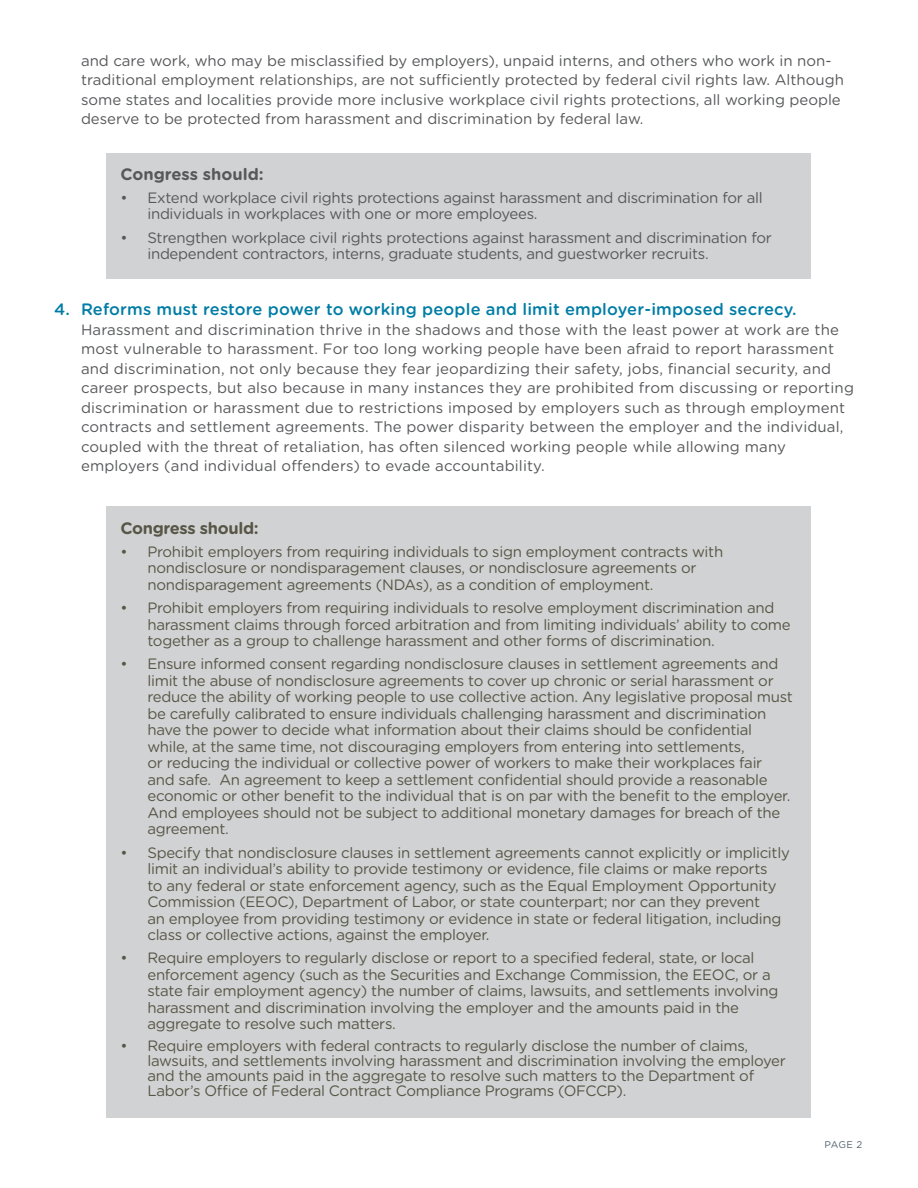
<style>
.page{position:relative;width:918px;height:1188px;background:#fff}
.page>*{position:absolute;margin:0;border:0;box-sizing:border-box;transform-origin:0 0}
.Bulleted_Body_Copy{font:500 16.5px "Gotham Rounded";letter-spacing:.01em;color:#007da5}
.Source{font:700 16.5px "Gotham Rounded";color:#57585a}
.Source-2{font:700 16.5px "Gotham Rounded";letter-spacing:-.02em;color:#585646}
.t1{font:15px/16.5px "Gotham Rounded";letter-spacing:-.02em;color:#585646}
.Bulleted_Body_Copy-2{font:15px/19.5px "Gotham Rounded";color:#57585a}
.Bulleted_Body_Copy-3{font:15px/16.5px "Gotham Rounded";letter-spacing:-.02em;color:#57585a}
.t2{font:9.75px "Gotham Rounded";color:#53656e}
</style>
<div class="page">
<div style="left:107px;top:153px;width:704px;height:126px;background:#d1d2d4"></div>
<div style="left:107px;top:507px;width:704px;height:611px;background:#d1d2d4"></div>
<p class="Bulleted_Body_Copy-2" style="left:81px;top:50px;width:764px">and care work, who may be misclassified by employers), unpaid interns, and others who work in non&shy;traditional employment relationships, are not sufficiently protected by federal civil rights law. Although some states and localities provide more inclusive workplace civil rights protections, all working people deserve to be protected from harassment and discrimination by federal law.</p>
<p class="Source" style="left:120px;top:162px;width:145px">Congress should:</p>
<p class="Bulleted_Body_Copy-3" style="left:147px;top:189px;width:617px;text-indent:-27px">• Extend workplace civil rights protections against harassment and discrimination for all individuals in workplaces with one or more employees.</p>
<p class="Bulleted_Body_Copy-3" style="left:147px;top:228px;width:626px;text-indent:-27px">• Strengthen workplace civil rights protections against harassment and discrimination for independent contractors, interns, graduate students, and guestworker recruits.</p>
<p class="Bulleted_Body_Copy" style="left:54px;top:298px;width:744px">4. Reforms must restore power to working people and limit employer-imposed secrecy.</p>
<p class="Bulleted_Body_Copy-2" style="left:81px;top:319px;width:774px">Harassment and discrimination thrive in the shadows and those with the least power at work are the most vulnerable to harassment. For too long working people have been afraid to report harassment and discrimination, not only because they fear jeopardizing their safety, jobs, financial security, and career prospects, but also because in many instances they are prohibited from discussing or reporting discrimination or harassment due to restrictions imposed by employers such as through employment contracts and settlement agreements. The power disparity between the employer and the individual, coupled with the threat of retaliation, has often silenced working people while allowing many employers (and individual offenders) to evade accountability.</p>
<p class="Source-2" style="left:120px;top:516px;width:140px">Congress should:</p>
<p class="t1" style="left:147px;top:543px;width:577px;text-indent:-27px">• Prohibit employers from requiring individuals to sign employment contracts with nondisclosure or nondisparagement clauses, or nondisclosure agreements or nondisparagement agreements (NDAs), as a condition of employment.</p>
<p class="t1" style="left:147px;top:599px;width:645px;text-indent:-27px">• Prohibit employers from requiring individuals to resolve employment discrimination and harassment claims through forced arbitration and from limiting individuals’ ability to come together as a group to challenge harassment and other forms of discrimination.</p>
<p class="t1" style="left:147px;top:655px;width:647px;text-indent:-27px">• Ensure informed consent regarding nondisclosure clauses in settlement agreements and limit the abuse of nondisclosure agreements to cover up chronic or serial harassment or reduce the ability of working people to use collective action. Any legislative proposal must be carefully calibrated to ensure individuals challenging harassment and discrimination have the power to decide what information about their claims should be confidential while, at the same time, not discouraging employers from entering into settlements,<br>or reducing the individual or collective power of workers to make their workplaces fair and safe. An agreement to keep a settlement confidential should provide a reasonable economic or other benefit to the individual that is on par with the benefit to the employer.<br>And employees should not be subject to additional monetary damages for breach of the agreement.</p>
<p class="t1" style="left:147px;top:843px;width:644px;text-indent:-27px">• Specify that nondisclosure clauses in settlement agreements cannot explicitly or implicitly limit an individual’s ability to provide testimony or evidence, file claims or make reports<br>to any federal or state enforcement agency, such as the Equal Employment Opportunity Commission (EEOC), Department of Labor, or state counterpart; nor can they prevent<br>an employee from providing testimony or evidence in state or federal litigation, including class or collective actions, against the employer.</p>
<p class="t1" style="left:147px;top:949px;width:633px;text-indent:-27px">• Require employers to regularly disclose or report to a specified federal, state, or local enforcement agency (such as the Securities and Exchange Commission, the EEOC, or a state fair employment agency) the number of claims, lawsuits, and settlements involving harassment and discrimination involving the employer and the amounts paid in the aggregate to resolve such matters.</p>
<p class="t1" style="left:147px;top:1038px;width:640px;line-height:15px;text-indent:-27px">• Require employers with federal contracts to regularly disclose the number of claims, lawsuits, and settlements involving harassment and discrimination involving the employer and the amounts paid in the aggregate to resolve such matters to the Department of Labor’s Office of Federal Contract Compliance Programs (OFCCP).</p>
<p class="t2" style="left:824px;top:1138px;width:40px">PAGE 2</p>
</div>
